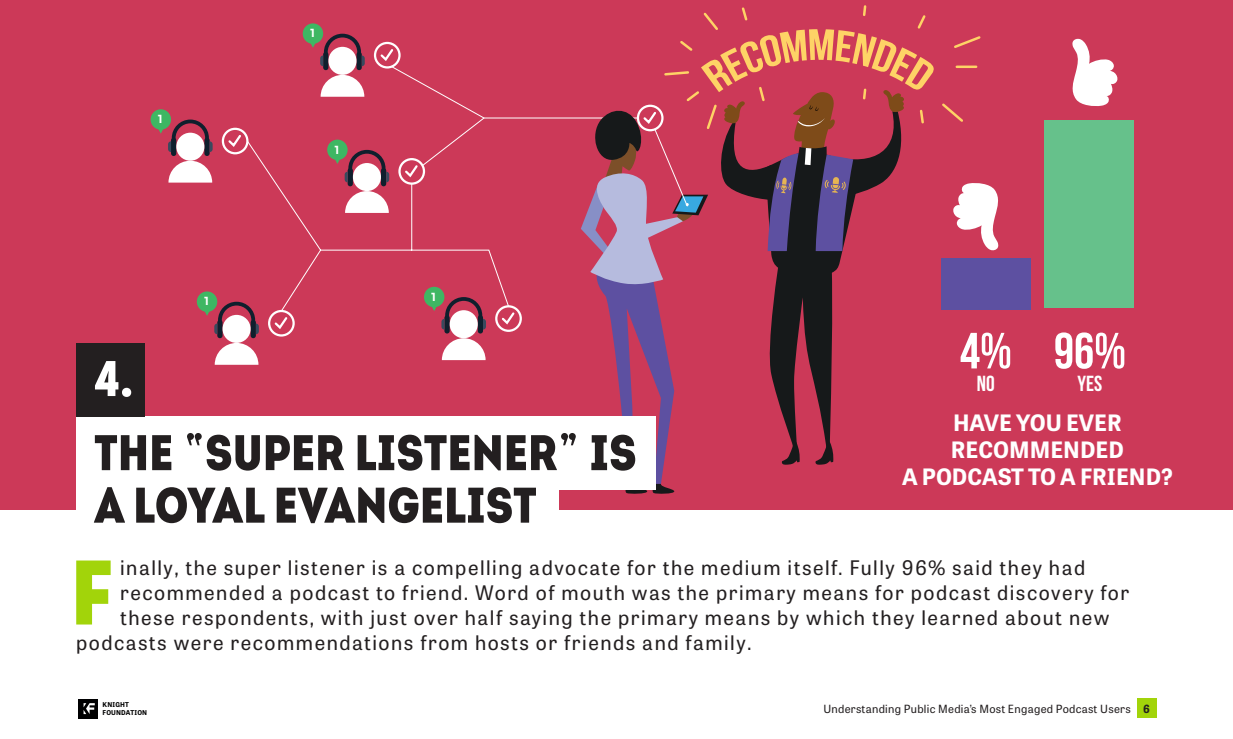
<style>
.page{position:relative;width:1233px;height:739px;background:#fff}
.page>*{position:absolute;margin:0;border:0;box-sizing:border-box;transform-origin:0 0}
.Bajada{font:91.38px "Intro Cond Black Free";color:#a2d40a}
.t1{font:700 50.88px "Bebas Neue";color:#fff}
.t2{font:50px "Intro Cond Black Free";color:#231f20}
.t3{font:50px "Intro Cond Black Free";color:#fff}
.t4{font:700 22.5px/27px "Tablet Gothic";color:#fff;text-align:center}
.t5{font:700 21.75px "Bebas Neue";color:#fff}
.Bajada-2{font:20px "Tablet Gothic W01";letter-spacing:.075em;color:#231f20}
.t6{font:700 11.75px "Montserrat";color:#fff}
.t7{font:11.25px "Tablet Gothic W01";letter-spacing:.025em;color:#231f20}
.t8{font:700 6.62px/8px "Tablet Gothic";letter-spacing:.025em;color:#000001}
.s1{font-family:"ADAM.CGPRO"}
.s2{font-family:"Tablet Gothic";font-weight:700}
</style>
<div class="page">
<div style="left:1136px;top:698px;width:20px;height:20px;background:#a2d40a"></div>
<div style="left:79px;top:699px;width:19px;height:19px;background:#000001"></div>
<svg style="left:83px;top:703px;width:12px;height:11px"></svg>
<div style="left:0;top:0;width:1232px;height:509px;background:#cc3958"></div>
<div style="left:303px;top:23px;width:20px;height:21px;background:#3eb763;border-radius:50%"></div>
<svg style="left:268px;top:312px;width:27px;height:25px"></svg>
<div style="left:250px;top:320px;width:6px;height:18px;background:#0f1f2d;border-radius:3px"></div>
<div style="left:217px;top:320px;width:5px;height:18px;background:#0f1f2d;border-radius:3px"></div>
<div style="left:222px;top:315px;width:28px;height:28px;background:#fff;border-radius:50%"></div>
<svg style="left:215px;top:343px;width:43px;height:22px"></svg>
<div style="left:197px;top:291px;width:20px;height:21px;background:#3eb763;border-radius:50%"></div>
<svg style="left:204px;top:300px;width:55px;height:36px"></svg>
<svg style="left:221px;top:127px;width:28px;height:28px"></svg>
<div style="left:204px;top:138px;width:5px;height:18px;background:#0f1f2d;border-radius:3px"></div>
<div style="left:171px;top:138px;width:5px;height:18px;background:#0f1f2d;border-radius:3px"></div>
<div style="left:176px;top:133px;width:28px;height:28px;background:#fff;border-radius:50%"></div>
<svg style="left:168px;top:161px;width:44px;height:22px"></svg>
<div style="left:150px;top:109px;width:21px;height:21px;background:#3eb763;border-radius:50%"></div>
<svg style="left:158px;top:119px;width:54px;height:35px"></svg>
<svg style="left:246px;top:140px;width:64px;height:172px"></svg>
<div style="left:1043px;top:120px;width:90px;height:188px;background:#66c18b"></div>
<svg style="left:1072px;top:38px;width:45px;height:68px"></svg>
<div style="left:940px;top:258px;width:90px;height:51px;background:#5d50a1"></div>
<svg style="left:953px;top:183px;width:46px;height:68px"></svg>
<svg style="left:310px;top:29px;width:592px;height:465px"></svg>
<svg style="left:662px;top:5px;width:319px;height:126px"></svg>
<div style="left:76px;top:417px;width:580px;height:73px;background:#fff"></div>
<div style="left:76px;top:343px;width:68px;height:74px;background:#231f20"></div>
<div style="left:76px;top:478px;width:482px;height:55px;background:#fff"></div>
<p class="t6" style="left:158px;top:112px;width:6px">1</p>
<p class="t3" style="left:94px;top:344px;width:40px">4.</p>
<p class="t6" style="left:204px;top:294px;width:6px">1</p>
<p class="t6" style="left:310px;top:26px;width:6px">1</p>
<p class="t6" style="left:334px;top:142px;width:6px">1</p>
<p class="t6" style="left:431px;top:290px;width:6px">1</p>
<p class="t2" style="left:94px;top:419px;width:544px">THE <span class="s1">“</span>SUPER LISTENER<span class="s1">”</span> IS</p>
<p class="t2" style="left:94px;top:471px;width:444px">A LOYAL EVANGELIST</p>
<p class="t1" style="left:959px;top:323px;width:53px">4%</p>
<p class="t5" style="left:976px;top:371px;width:19px">NO</p>
<p class="t1" style="left:1053px;top:323px;width:74px">96%</p>
<p class="t5" style="left:1077px;top:371px;width:26px">YES</p>
<p class="t4" style="left:902px;top:409px;width:272px">HAVE YOU EVER<br>RECOMMENDED<br>A PODCAST TO A FRIEND?</p>
<p class="Bajada" style="left:71px;top:530px;width:44px">F</p>
<p class="Bajada-2" style="left:120px;top:556px;width:966px">inally, the super listener is a compelling advocate for the medium itself. Fully 96% said they had</p>
<p class="Bajada-2" style="left:120px;top:581px;width:1010px">recommended a podcast to friend. Word of mouth was the primary means for podcast discovery for</p>
<p class="Bajada-2" style="left:120px;top:606px;width:990px">these respondents, with just over half saying the primary means by which they learned about new</p>
<p class="Bajada-2" style="left:76px;top:631px;width:676px">podcasts were recommendations from hosts or friends and family.</p>
<p class="t8" style="left:102px;top:701px;width:46px">KNIGHT<br>FOUNDATION</p>
<p class="t7" style="left:823px;top:702px;width:328px">Understanding Public Media’s Most Engaged Podcast Users <span class="s2">6</span></p>
</div>
